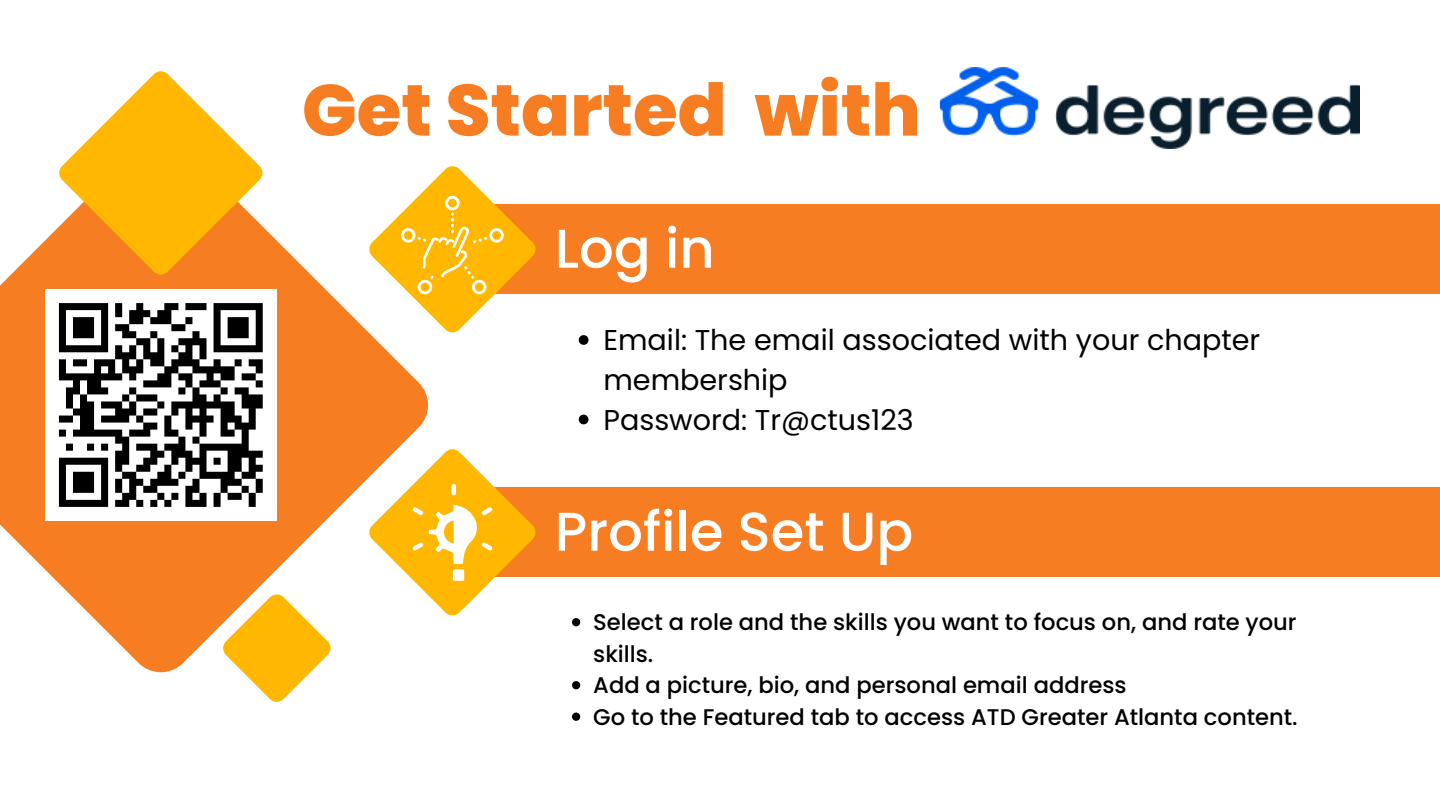
<style>
.page{position:relative;width:1440px;height:810px;background:#fff}
.page>*{position:absolute;margin:0;border:0;box-sizing:border-box;transform-origin:0 0}
.t1{font:800 72.4px "Poppins";color:#f67d21}
.t2{font:500 54.6px "Poppins";color:#fff}
.t3{font:28.6px/39.8px "Poppins";color:#000}
.t4{font:500 22.6px/31.5px "Poppins";color:#000}
</style>
<div class="page">
<svg style="left:0;top:170px;width:428px;height:502px;fill:#f67d21"></svg>
<svg style="left:59px;top:71px;width:203px;height:204px"></svg>
<svg style="left:223px;top:594px;width:107px;height:108px"></svg>
<div style="left:452px;top:204px;width:988px;height:90px;background:#f67d21"></div>
<div style="left:452px;top:487px;width:988px;height:90px;background:#f67d21"></div>
<svg style="left:368px;top:448px;width:168px;height:168px"></svg>
<svg style="left:579px;top:335px;width:10px;height:10px"></svg>
<svg style="left:579px;top:415px;width:10px;height:9px"></svg>
<svg style="left:572px;top:618px;width:8px;height:8px"></svg>
<svg style="left:572px;top:681px;width:8px;height:8px"></svg>
<svg style="left:572px;top:713px;width:8px;height:8px"></svg>
<div style="left:45px;top:289px;width:232px;height:232px;background:#fff"></div>
<svg style="left:58px;top:303px;width:205px;height:204px"></svg>
<svg style="left:368px;top:166px;width:168px;height:167px"></svg>
<img style="left:941px;top:67px;width:418px;height:81px">
<p class="t1" style="left:302px;top:60px;width:621px">Get Started with</p>
<p class="t2" style="left:555px;top:210px;width:161px">Log in</p>
<p class="t3" style="left:603px;top:320px;width:658px">Email: The email associated with your chapter membership</p>
<p class="t3" style="left:603px;top:400px;width:312px">Password: Tr@ctus123</p>
<p class="t2" style="left:555px;top:493px;width:360px">Profile Set Up</p>
<p class="t4" style="left:593px;top:606px;width:705px">Select a role and the skills you want to focus on, and rate your skills.</p>
<p class="t4" style="left:593px;top:669px;width:535px">Add a picture, bio, and personal email address</p>
<p class="t4" style="left:593px;top:701px;width:706px">Go to the Featured tab to access ATD Greater Atlanta content.</p>
</div>
